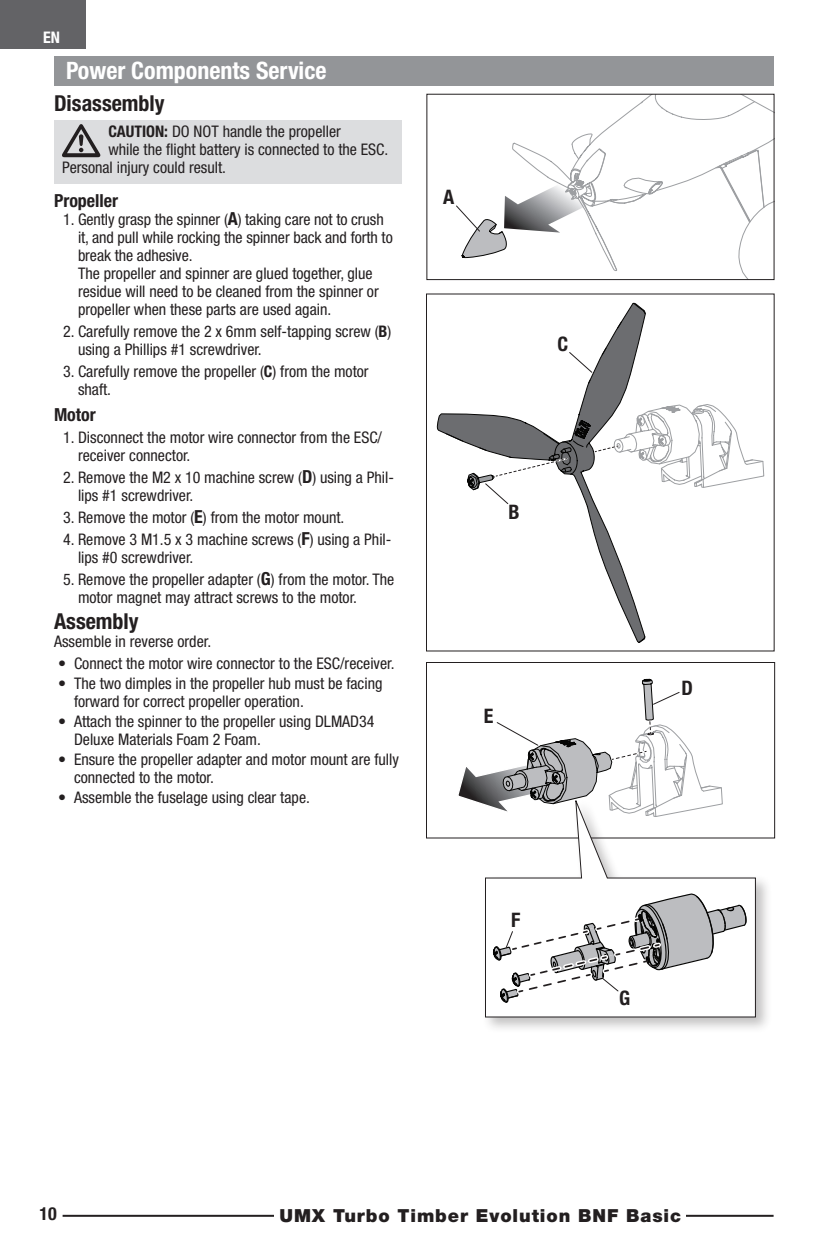
<style>
.page{position:relative;width:828px;height:1260px;background:#fff}
.page>*{position:absolute;margin:0;border:0;box-sizing:border-box;transform-origin:0 0}
.EFL_Main_Header{font:700 condensed 24px "Helvetica Neue LT Std";color:#fff}
.EFL_Sub_Header{font:700 condensed 22px "Helvetica Neue LT Std";color:#231f20}
.t1{font:700 condensed 20px "Helvetica Neue LT Std";color:#231f20}
.t2{font:900 18px "Helvetica Neue LT Std";letter-spacing:.05em;color:#231f20}
.EFL_Sub_Header-2{font:700 condensed 18px "Helvetica Neue LT Std";color:#231f20}
.EFL_Cautions_and_War{font:condensed 16px/18px "Helvetica Neue LT Std";color:#231f20}
.EFL_Body_Text{font:condensed 16px "Helvetica Neue LT Std";color:#231f20}
.t3{font:700 condensed 16px "Helvetica Neue LT Std";color:#fff}
.s1{font-weight:700}
.s2{font-weight:700;font-size:18px}
</style>
<div class="page">
<div style="left:0;top:0;width:85px;height:49px;background:#636366"></div>
<hr style="left:63px;top:1215px;width:711px;height:2px;background:#231f20">
<div style="left:274px;top:1202px;width:412px;height:28px;background:#fff"></div>
<div style="left:54px;top:56px;width:720px;height:30px;background:#939598"></div>
<div style="left:54px;top:120px;width:348px;height:64px;background:#dcdddf"></div>
<svg style="left:62px;top:124px;width:38px;height:33px"></svg>
<svg style="left:437px;top:303px;width:209px;height:340px"></svg>
<svg style="left:593px;top:404px;width:171px;height:84px"></svg>
<svg style="left:454px;top:94px;width:320px;height:186px"></svg>
<svg style="left:568px;top:351px;width:25px;height:23px"></svg>
<div style="left:426px;top:662px;width:349px;height:176px;border:1px solid #231f20"></div>
<svg style="left:458px;top:679px;width:265px;height:124px"></svg>
<svg style="left:467px;top:457px;width:102px;height:48px"></svg>
<div style="left:481px;top:798px;width:291px;height:236px;background:#231f20;opacity:.28"></div>
<svg style="left:484px;top:794px;width:272px;height:224px"></svg>
<svg style="left:491px;top:892px;width:256px;height:113px"></svg>
<p class="t3" style="left:43px;top:28px;width:18px">EN</p>
<p class="EFL_Main_Header" style="left:66px;top:56px;width:262px">Power Components Service</p>
<p class="EFL_Sub_Header" style="left:54px;top:90px;width:112px">Disassembly</p>
<p class="EFL_Cautions_and_War" style="left:108px;top:122px;width:234px"><span class="s1">CAUTION:</span> DO NOT handle the propeller</p>
<p class="EFL_Cautions_and_War" style="left:108px;top:140px;width:282px">while the flight battery is connected to the ESC.</p>
<p class="EFL_Cautions_and_War" style="left:62px;top:158px;width:166px">Personal injury could result.</p>
<p class="EFL_Sub_Header-2" style="left:54px;top:190px;width:66px">Propeller</p>
<p class="EFL_Cautions_and_War" style="left:78px;top:210px;width:316px;text-indent:-15px">1. Gently grasp the spinner (<span class="s2">A</span>) taking care not to crush it, and pull while rocking the spinner back and forth to break the adhesive.<br>The propeller and spinner are glued together, glue residue will need to be cleaned from the spinner or propeller when these parts are used again.</p>
<p class="EFL_Cautions_and_War" style="left:78px;top:322px;width:315px;text-indent:-15px">2. Carefully remove the 2 x 6mm self-tapping screw (<span class="s1">B</span>) using a Phillips #1 screwdriver.</p>
<p class="EFL_Cautions_and_War" style="left:78px;top:362px;width:292px;text-indent:-15px">3. Carefully remove the propeller (<span class="s1">C</span>) from the motor shaft.</p>
<p class="EFL_Sub_Header-2" style="left:54px;top:404px;width:43px">Motor</p>
<p class="EFL_Cautions_and_War" style="left:78px;top:428px;width:306px;text-indent:-15px">1. Disconnect the motor wire connector from the ESC/ receiver connector.</p>
<p class="EFL_Cautions_and_War" style="left:78px;top:468px;width:318px;text-indent:-15px">2. Remove the M2 x 10 machine screw (<span class="s2">D</span>) using a Phil&shy;lips #1 screwdriver.</p>
<p class="EFL_Cautions_and_War" style="left:63px;top:508px;width:283px">3. Remove the motor (<span class="s2">E</span>) from the motor mount.</p>
<p class="EFL_Cautions_and_War" style="left:78px;top:530px;width:315px;text-indent:-15px">4. Remove 3 M1.5 x 3 machine screws (<span class="s2">F</span>) using a Phil&shy;lips #0 screwdriver.</p>
<p class="EFL_Cautions_and_War" style="left:78px;top:570px;width:318px;text-indent:-15px">5. Remove the propeller adapter (<span class="s2">G</span>) from the motor. The motor magnet may attract screws to the motor.</p>
<p class="EFL_Sub_Header" style="left:54px;top:608px;width:86px">Assembly</p>
<p class="EFL_Body_Text" style="left:54px;top:632px;width:159px">Assemble in reverse order.</p>
<p class="EFL_Cautions_and_War" style="left:58px;top:654px;width:338px">• Connect the motor wire connector to the ESC/receiver.</p>
<p class="EFL_Cautions_and_War" style="left:74px;top:674px;width:310px;text-indent:-16px">• The two dimples in the propeller hub must be facing forward for correct propeller operation.</p>
<p class="EFL_Cautions_and_War" style="left:74px;top:712px;width:302px;text-indent:-16px">• Attach the spinner to the propeller using DLMAD34<br>Deluxe Materials Foam 2 Foam.</p>
<p class="EFL_Cautions_and_War" style="left:74px;top:750px;width:326px;text-indent:-16px">• Ensure the propeller adapter and motor mount are fully connected to the motor.</p>
<p class="EFL_Cautions_and_War" style="left:58px;top:788px;width:253px">• Assemble the fuselage using clear tape.</p>
<p class="t1" style="left:443px;top:185px;width:13px">A</p>
<p class="t1" style="left:557px;top:332px;width:12px">C</p>
<p class="t1" style="left:508px;top:500px;width:13px">B</p>
<p class="t1" style="left:484px;top:703px;width:11px">E</p>
<p class="t1" style="left:511px;top:908px;width:11px">F</p>
<p class="t1" style="left:619px;top:986px;width:13px">G</p>
<p class="t1" style="left:681px;top:676px;width:13px">D</p>
<p class="EFL_Sub_Header-2" style="left:40px;top:1203px;width:19px">10</p>
<p class="t2" style="left:280px;top:1205px;width:403px">UMX Turbo Timber Evolution BNF Basic</p>
</div>
